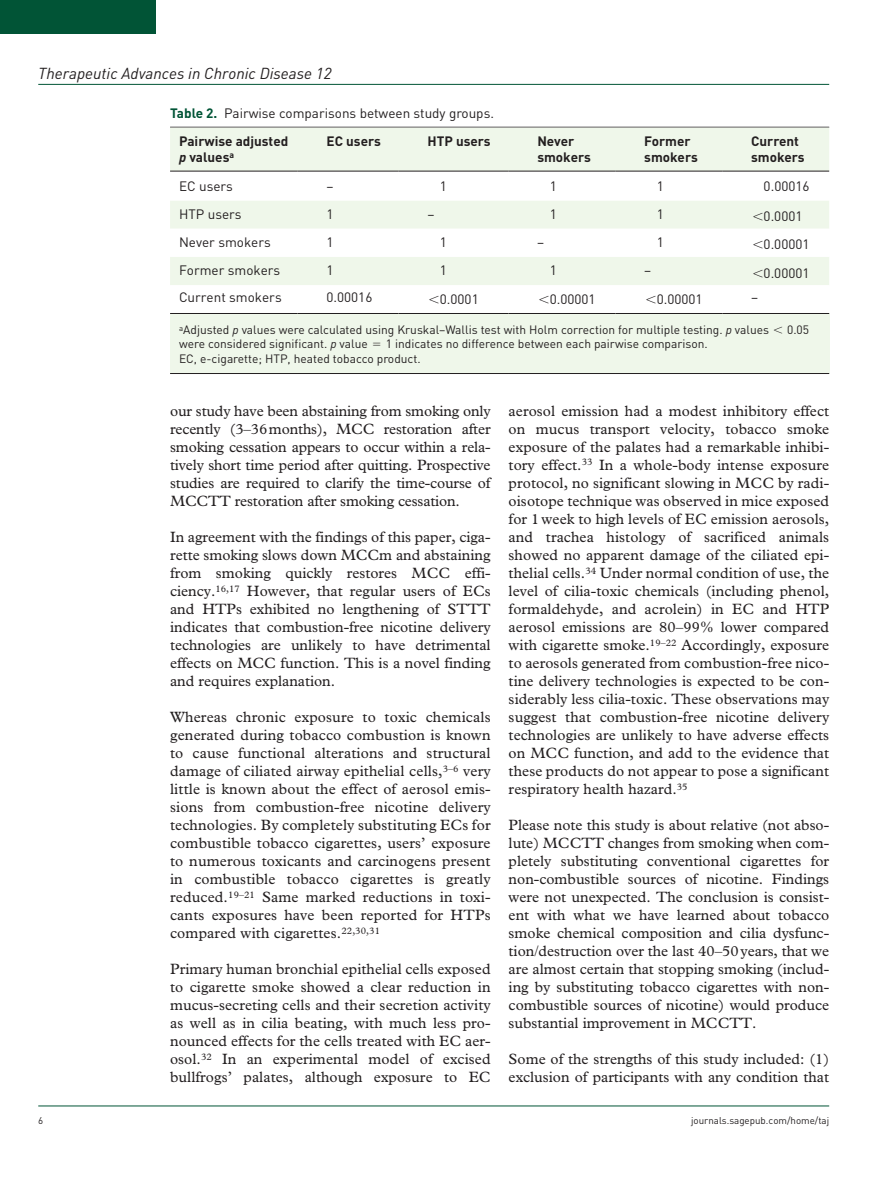
<style>
.page{position:relative;width:893px;height:1191px;background:#fff}
.page>*{position:absolute;margin:0;border:0;box-sizing:border-box;transform-origin:0 0}
.t1{font:italic 15.75px "DIN";color:#231f20}
.t2{font:15px/18px "Plantin Std";color:#231f20;text-align:justify}
.t3{font:13.5px/28.5px "DIN";color:#231f20}
.t4{font:700 13.5px/15.8px "DIN";color:#231f20}
.t5{font:12px/14.2px "DIN";color:#231f20}
.t6{font:9.75px "DIN";color:#231f20}
.s1{font-weight:700;color:#015436}
.s2{font-weight:700}
.s3{font-style:italic}
</style>
<div class="page">
<hr style="left:38px;top:84px;width:791px;height:1px;background:#015436">
<hr style="left:38px;top:1105px;width:791px;height:1px;background:#015436">
<div style="left:0;top:0;width:155px;height:34px;background:#015436"></div>
<div style="left:170px;top:313px;width:659px;height:60px;background:#eff7ea"></div>
<hr style="left:170px;top:127px;width:659px;height:1px;background:#231f20">
<hr style="left:170px;top:373px;width:659px;height:1px;background:#231f20">
<div style="left:170px;top:128px;width:659px;height:43px;background:#eff7ea"></div>
<svg style="left:170px;top:201px;width:659px;height:84px;fill:#eff7ea"></svg>
<hr style="left:170px;top:171px;width:128px;height:1px;background:#231f20">
<hr style="left:298px;top:171px;width:100px;height:1px;background:#231f20">
<hr style="left:398px;top:171px;width:110px;height:1px;background:#231f20">
<hr style="left:508px;top:171px;width:107px;height:1px;background:#231f20">
<hr style="left:615px;top:171px;width:107px;height:1px;background:#231f20">
<hr style="left:722px;top:171px;width:107px;height:1px;background:#231f20">
<hr style="left:170px;top:313px;width:128px;height:1px;background:#231f20">
<hr style="left:298px;top:313px;width:100px;height:1px;background:#231f20">
<hr style="left:398px;top:313px;width:110px;height:1px;background:#231f20">
<hr style="left:508px;top:313px;width:107px;height:1px;background:#231f20">
<hr style="left:615px;top:313px;width:107px;height:1px;background:#231f20">
<hr style="left:722px;top:313px;width:107px;height:1px;background:#231f20">
<svg style="left:753px;top:213px;width:9px;height:8px"></svg>
<svg style="left:753px;top:241px;width:9px;height:8px"></svg>
<svg style="left:753px;top:269px;width:9px;height:8px"></svg>
<p class="t1" style="left:38px;top:63px;width:295px">Therapeutic Advances in Chronic Disease 12</p>
<p class="t3" style="left:179px;top:98px;width:316px;text-indent:-9px"><span class="s1">Table 2.</span> Pairwise comparisons between study groups.<br><span class="s2">Pairwise adjusted</span></p>
<p class="t4" style="left:179px;top:149px;width:57px"><span class="s3">p</span> values<sup>a</sup></p>
<p class="t4" style="left:326px;top:133px;width:56px">EC users</p>
<p class="t4" style="left:427px;top:133px;width:65px">HTP users</p>
<p class="t4" style="left:537px;top:133px;width:55px">Never smokers</p>
<p class="t4" style="left:644px;top:133px;width:55px">Former smokers</p>
<p class="t4" style="left:751px;top:133px;width:55px">Current smokers</p>
<p class="t3" style="left:179px;top:172px;width:55px">EC users</p>
<p class="t3" style="left:326px;top:172px;width:9px">–</p>
<p class="t3" style="left:440px;top:172px;width:9px">1</p>
<p class="t3" style="left:550px;top:172px;width:9px">1</p>
<p class="t3" style="left:657px;top:172px;width:9px">1</p>
<p class="t3" style="left:764px;top:172px;width:47px">0.00016</p>
<p class="t3" style="left:179px;top:200px;width:64px">HTP users</p>
<p class="t3" style="left:326px;top:200px;width:9px">1</p>
<p class="t3" style="left:427px;top:200px;width:9px">–</p>
<p class="t3" style="left:550px;top:200px;width:9px">1</p>
<p class="t3" style="left:657px;top:200px;width:9px">1</p>
<p class="t3" style="left:764px;top:202px;width:40px">0.0001</p>
<p class="t3" style="left:179px;top:228px;width:93px">Never smokers</p>
<p class="t3" style="left:326px;top:228px;width:9px">1</p>
<p class="t3" style="left:440px;top:228px;width:9px">1</p>
<p class="t3" style="left:537px;top:228px;width:9px">–</p>
<p class="t3" style="left:657px;top:228px;width:9px">1</p>
<p class="t3" style="left:764px;top:230px;width:47px">0.00001</p>
<p class="t3" style="left:179px;top:256px;width:103px">Former smokers</p>
<p class="t3" style="left:326px;top:256px;width:9px">1</p>
<p class="t3" style="left:440px;top:256px;width:9px">1</p>
<p class="t3" style="left:550px;top:256px;width:9px">1</p>
<p class="t3" style="left:644px;top:256px;width:9px">–</p>
<p class="t3" style="left:764px;top:258px;width:47px">0.00001</p>
<p class="t3" style="left:179px;top:283px;width:104px">Current smokers</p>
<p class="t3" style="left:326px;top:283px;width:47px">0.00016</p>
<p class="t3" style="left:440px;top:285px;width:40px">0.0001</p>
<p class="t3" style="left:550px;top:285px;width:47px">0.00001</p>
<p class="t3" style="left:657px;top:285px;width:47px">0.00001</p>
<p class="t3" style="left:751px;top:283px;width:9px">–</p>
<p class="t5" style="left:179px;top:322px;width:591px"><sup>a</sup>Adjusted <span class="s3">p</span> values were calculated using Kruskal–Wallis test with Holm correction for multiple testing. <span class="s3">p</span> values</p>
<p class="t5" style="left:787px;top:322px;width:24px">0.05</p>
<p class="t5" style="left:179px;top:337px;width:190px">were considered significant. <span class="s3">p</span> value</p>
<p class="t5" style="left:179px;top:337px;width:530px;text-indent:207px">1 indicates no difference between each pairwise comparison.<br>EC, e-cigarette; HTP, heated tobacco product.</p>
<p class="t2" style="left:170px;top:402px;width:322px">our study have been abstaining from smoking only recently (3–36months), MCC restoration after smoking cessation appears to occur within a rela&shy;tively short time period after quitting. Prospective studies are required to clarify the time-course of MCCTT restoration after smoking cessation.</p>
<p class="t2" style="left:170px;top:528px;width:322px">In agreement with the findings of this paper, ciga&shy;rette smoking slows down MCCm and abstaining from smoking quickly restores MCC effi&shy;ciency.<sup>16,17</sup> However, that regular users of ECs and HTPs exhibited no lengthening of STTT indicates that combustion-free nicotine delivery technologies are unlikely to have detrimental effects on MCC function. This is a novel finding and requires explanation.</p>
<p class="t2" style="left:170px;top:708px;width:322px">Whereas chronic exposure to toxic chemicals generated during tobacco combustion is known to cause functional alterations and structural damage of ciliated airway epithelial cells,<sup>3–6</sup> very little is known about the effect of aerosol emis&shy;sions from combustion-free nicotine delivery technologies. By completely substituting ECs for combustible tobacco cigarettes, users’ exposure to numerous toxicants and carcinogens present in combustible tobacco cigarettes is greatly reduced.<sup>19–21</sup> Same marked reductions in toxi&shy;cants exposures have been reported for HTPs compared with cigarettes.<sup>22,30,31</sup></p>
<p class="t2" style="left:170px;top:960px;width:322px">Primary human bronchial epithelial cells exposed to cigarette smoke showed a clear reduction in mucus-secreting cells and their secretion activity as well as in cilia beating, with much less pro&shy;nounced effects for the cells treated with EC aer&shy;osol.<sup>32</sup> In an experimental model of excised bullfrogs’ palates, although exposure to EC</p>
<p class="t2" style="left:509px;top:402px;width:322px">aerosol emission had a modest inhibitory effect on mucus transport velocity, tobacco smoke exposure of the palates had a remarkable inhibi&shy;tory effect.<sup>33</sup> In a whole-body intense exposure protocol, no significant slowing in MCC by radi&shy;oisotope technique was observed in mice exposed for 1week to high levels of EC emission aerosols, and trachea histology of sacrificed animals showed no apparent damage of the ciliated epi&shy;thelial cells.<sup>34</sup> Under normal condition of use, the level of cilia-toxic chemicals (including phenol, formaldehyde, and acrolein) in EC and HTP aerosol emissions are 80–99% lower compared with cigarette smoke.<sup>19–22</sup> Accordingly, exposure to aerosols generated from combustion-free nico&shy;tine delivery technologies is expected to be con&shy;siderably less cilia-toxic. These observations may suggest that combustion-free nicotine delivery technologies are unlikely to have adverse effects on MCC function, and add to the evidence that these products do not appear to pose a significant respiratory health hazard.<sup>35</sup></p>
<p class="t2" style="left:509px;top:816px;width:322px">Please note this study is about relative (not abso&shy;lute) MCCTT changes from smoking when com&shy;pletely substituting conventional cigarettes for non-combustible sources of nicotine. Findings were not unexpected. The conclusion is consist&shy;ent with what we have learned about tobacco smoke chemical composition and cilia dysfunc&shy;tion/destruction over the last 40–50years, that we are almost certain that stopping smoking (includ&shy;ing by substituting tobacco cigarettes with non&shy;combustible sources of nicotine) would produce substantial improvement in MCCTT.</p>
<p class="t2" style="left:509px;top:1050px;width:322px">Some of the strengths of this study included: (1) exclusion of participants with any condition that</p>
<p class="t6" style="left:38px;top:1114px;width:7px">6</p>
<p class="t6" style="left:691px;top:1114px;width:140px">journals.sagepub.com/home/taj</p>
</div>
